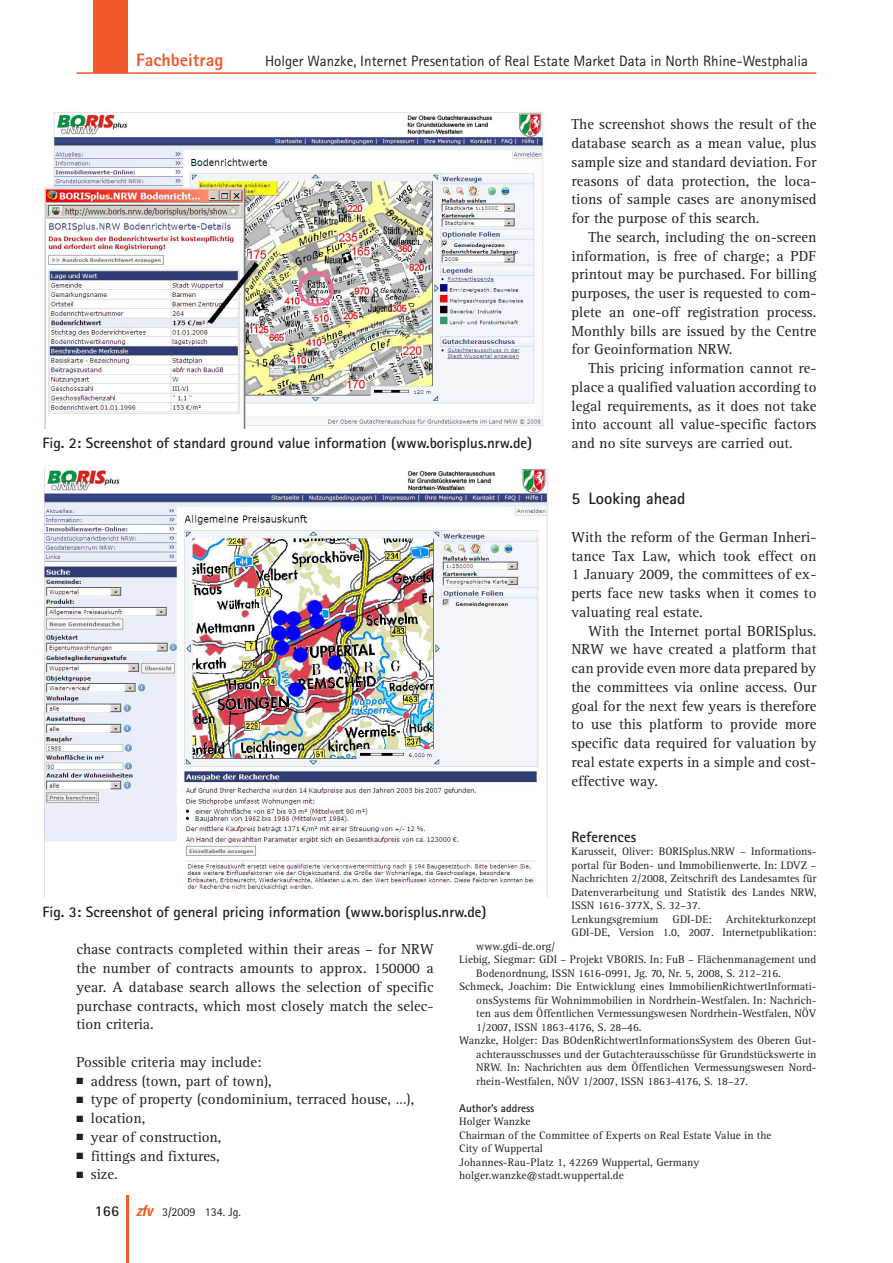
<style>
.page{position:relative;width:893px;height:1263px;background:#fff}
.page>*{position:absolute;margin:0;border:0;box-sizing:border-box;transform-origin:0 0}
.t1{font:800 18px "Rotis Sans Serif";color:#f15929}
._11_titel_2{font:700 16.5px "Rotis Sans Serif";color:#231f20}
._01_normal{font:15px/18.8px "Rotis Serif";color:#231f20;text-align:justify}
._01_normal_oEZ_AA{font:15px/18.8px "Rotis Serif";color:#231f20;text-align:justify}
._03_abb{font:700 15px "Rotis Sans Serif";color:#231f20}
._02_normal_bp{font:15px "Rotis Serif";color:#231f20}
.t2{font:15px "Rotis Sans Serif";color:#231f20}
._01_oEZ_AA_nA{font:15px "Rotis Serif";color:#231f20}
._11_titel_3{font:700 15px "Rotis Sans Serif";color:#231f20}
.t3{font:12px "Rotis Sans Serif";color:#231f20}
._04_literatur{font:11.25px/13.5px "Rotis Serif";color:#231f20;text-align:justify}
._04_literatur-2{font:700 11.25px "Rotis Sans Serif";color:#231f20}
.s1{font-weight:700;font-size:15px}
.s2{font-family:"Univers";font-weight:700;font-style:italic;font-stretch:condensed;font-size:15px;color:#f15929}
</style>
<div class="page">
<div style="left:94px;top:0;width:34px;height:72px;background:#f15929"></div>
<hr style="left:77px;top:72px;width:739px;height:2px;background:#f15929">
<hr style="left:126px;top:1195px;width:3px;height:68px;background:#f15929">
<img style="left:43px;top:112px;width:501px;height:316px">
<img style="left:43px;top:468px;width:505px;height:429px">
<h1 class="t1" style="left:136px;top:48px;width:89px">Fachbeitrag</h1>
<h3 class="t2" style="left:265px;top:52px;width:544px">Holger Wanzke, Internet Presentation of Real Estate Market Data in North Rhine-Westphalia</h3>
<p class="_03_abb" style="left:43px;top:433px;width:491px">Fig. 2: Screenshot of standard ground value information (www.borisplus.nrw.de)</p>
<p class="_03_abb" style="left:43px;top:902px;width:446px">Fig. 3: Screenshot of general pricing information (www.borisplus.nrw.de)</p>
<p class="_01_normal_oEZ_AA" style="left:571px;top:115px;width:246px">The screenshot shows the result of the database search as a mean value, plus sample size and standard deviation. For reasons of data protection, the loca‑ tions of sample cases are anonymised for the purpose of this search.</p>
<p class="_01_normal" style="left:571px;top:228px;width:246px;text-indent:17px">The search, including the on-screen information, is free of charge; a PDF printout may be purchased. For billing purposes, the user is requested to com‑ plete an one-off registration process.<br>Monthly bills are issued by the Centre for Geoinformation NRW.</p>
<p class="_01_normal" style="left:571px;top:359px;width:246px;text-indent:17px">This pricing information cannot re‑ place a qualified valuation according to legal requirements, as it does not take into account all value-specific factors and no site surveys are carried out.</p>
<p class="_11_titel_2" style="left:571px;top:488px;width:115px">5 Looking ahead</p>
<p class="_01_normal_oEZ_AA" style="left:571px;top:528px;width:246px">With the reform of the German Inheri‑ tance Tax Law, which took effect on 1 January 2009, the committees of ex‑ perts face new tasks when it comes to valuating real estate.</p>
<p class="_01_normal" style="left:571px;top:622px;width:246px;text-indent:17px">With the Internet portal BORISplus.<br>NRW we have created a platform that can provide even more data prepared by the committees via online access. Our goal for the next few years is therefore to use this platform to provide more specific data required for valuation by real estate experts in a simple and cost&shy;effective way.</p>
<p class="_11_titel_3" style="left:571px;top:827px;width:66px">References</p>
<p class="_04_literatur" style="left:571px;top:845px;width:246px">Karusseit, Oliver: BORISplus.NRW – Informations‑ portal für Boden- und Immobilienwerte. In: LDVZ – Nachrichten 2/2008, Zeitschrift des Landesamtes für Datenverarbeitung und Statistik des Landes NRW, ISSN 1616-377X, S. 32–37.</p>
<p class="_04_literatur" style="left:571px;top:913px;width:246px">Lenkungsgremium GDI-DE: Architekturkonzept<br>GDI-DE, Version 1.0, 2007. Internetpublikation:</p>
<p class="_01_normal_oEZ_AA" style="left:77px;top:940px;width:359px">chase contracts completed within their areas – for NRW the number of contracts amounts to approx. 150000 a year. A database search allows the selection of specific purchase contracts, which most closely match the selec‑ tion criteria.</p>
<p class="_01_oEZ_AA_nA" style="left:77px;top:1053px;width:186px">Possible criteria may include:</p>
<p class="_02_normal_bp" style="left:77px;top:1072px;width:197px">■ address (town, part of town),</p>
<p class="_02_normal_bp" style="left:77px;top:1091px;width:339px">■ type of property (condominium, terraced house, …),</p>
<p class="_02_normal_bp" style="left:77px;top:1110px;width:70px">■ location,</p>
<p class="_02_normal_bp" style="left:77px;top:1128px;width:147px">■ year of construction,</p>
<p class="_02_normal_bp" style="left:77px;top:1147px;width:145px">■ fittings and fixtures,</p>
<p class="_02_normal_bp" style="left:77px;top:1166px;width:43px">■ size.</p>
<p class="t3" style="left:95px;top:1205px;width:148px"><span class="s1">166</span> <span class="s2">zfv</span> 3/2009 134. Jg.</p>
<p class="_04_literatur" style="left:476px;top:940px;width:80px">www.gdi-de.org/</p>
<p class="_04_literatur" style="left:476px;top:953px;width:342px;text-indent:-17px">Liebig, Siegmar: GDI – Projekt VBORIS. In: FuB – Flächenmanagement und<br>Bodenordnung, ISSN 1616-0991, Jg. 70, Nr. 5, 2008, S. 212–216.</p>
<p class="_04_literatur" style="left:476px;top:980px;width:342px;text-indent:-17px">Schmeck, Joachim: Die Entwicklung eines ImmobilienRichtwertInformati‑ onsSystems für Wohnimmobilien in Nordrhein-Westfalen. In: Nachrich‑ ten aus dem Öffentlichen Vermessungswesen Nordrhein-Westfalen, NÖV 1/2007, ISSN 1863-4176, S. 28–46.</p>
<p class="_04_literatur" style="left:476px;top:1034px;width:342px;text-indent:-17px">Wanzke, Holger: Das BOdenRichtwertInformationsSystem des Oberen Gut‑ achterausschusses und der Gutachterausschüsse für Grundstückswerte in NRW. In: Nachrichten aus dem Öffentlichen Vermessungswesen Nord‑ rhein-Westfalen, NÖV 1/2007, ISSN 1863-4176, S. 18–27.</p>
<p class="_04_literatur-2" style="left:459px;top:1101px;width:77px">Author’s address</p>
<p class="_04_literatur" style="left:459px;top:1115px;width:73px">Holger Wanzke</p>
<p class="_04_literatur" style="left:459px;top:1129px;width:314px">Chairman of the Committee of Experts on Real Estate Value in the<br>City of Wuppertal</p>
<p class="_04_literatur" style="left:459px;top:1156px;width:242px">Johannes-Rau-Platz 1, 42269 Wuppertal, Germany</p>
<p class="_04_literatur" style="left:459px;top:1169px;width:166px">holger.wanzke@stadt.wuppertal.de</p>
</div>
